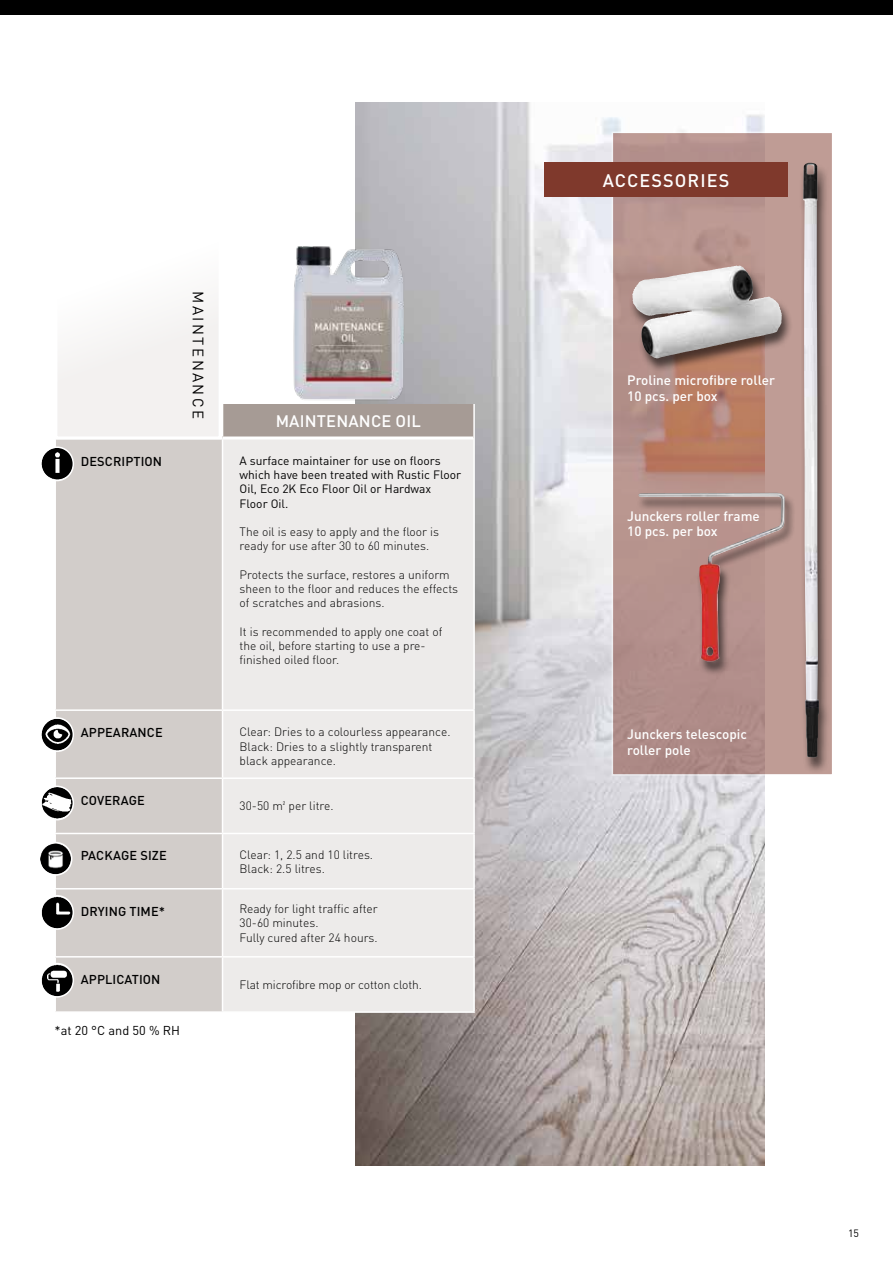
<style>
.page{position:relative;width:893px;height:1263px;background:#fff}
.page>*{position:absolute;margin:0;border:0;box-sizing:border-box;transform-origin:0 0}
.t1{font:500 18px "DIN Pro";letter-spacing:.06em;color:#fff}
.t2{font:500 16.5px "DIN Pro";letter-spacing:.01em;color:#fff}
.t3{font:15px "DIN Pro";letter-spacing:.16em;color:#000}
.t4{font:500 13.5px/15.8px "DIN Pro";color:#fff}
.t5{font:500 12.75px "DIN Pro";letter-spacing:.01em;color:#000}
.t6{font:12.75px "DIN Pro";color:#000}
.t7{font:300 12px/14.2px "DIN Pro";color:#000}
.t8{font:12px/14.2px "DIN Pro";color:#000}
.t9{font:10.5px "DIN Pro";color:#000}
</style>
<div class="page">
<img style="left:355px;top:102px;width:409px;height:1064px">
<img style="left:293px;top:242px;width:125px;height:162px">
<svg style="left:612px;top:132px;width:220px;height:644px;background:#b79188"></svg>
<div style="left:223px;top:404px;width:251px;height:34px;background:#a69b95"></div>
<div style="left:56px;top:441px;width:166px;height:570px;background:#d2cdca"></div>
<div style="left:223px;top:439px;width:250px;height:572px;background:#edebea"></div>
<hr style="left:54px;top:777px;width:169px;height:2px;background:#fff">
<hr style="left:223px;top:777px;width:252px;height:2px;background:#fff">
<hr style="left:54px;top:833px;width:169px;height:1px;background:#fff">
<hr style="left:223px;top:833px;width:252px;height:1px;background:#fff">
<hr style="left:54px;top:888px;width:169px;height:1px;background:#fff">
<hr style="left:223px;top:888px;width:252px;height:1px;background:#fff">
<hr style="left:54px;top:956px;width:169px;height:1px;background:#fff">
<hr style="left:223px;top:956px;width:252px;height:1px;background:#fff">
<hr style="left:223px;top:1011px;width:252px;height:2px;background:#fff">
<hr style="left:473px;top:438px;width:2px;height:271px;background:#fff">
<hr style="left:54px;top:709px;width:169px;height:2px;background:#fff">
<hr style="left:223px;top:709px;width:252px;height:2px;background:#fff">
<hr style="left:473px;top:711px;width:2px;height:66px;background:#fff">
<hr style="left:473px;top:779px;width:2px;height:54px;background:#fff">
<hr style="left:473px;top:834px;width:2px;height:54px;background:#fff">
<hr style="left:473px;top:889px;width:2px;height:67px;background:#fff">
<hr style="left:473px;top:957px;width:2px;height:54px;background:#fff">
<hr style="left:473px;top:404px;width:2px;height:34px;background:#fff">
<hr style="left:223px;top:436px;width:250px;height:3px;background:#fff">
<img style="left:43px;top:446px;width:31px;height:34px">
<div style="left:40px;top:446px;width:34px;height:35px;border:2px solid #fff;border-radius:50%"></div>
<img style="left:43px;top:717px;width:31px;height:34px">
<div style="left:40px;top:717px;width:34px;height:35px;border:2px solid #fff;border-radius:50%"></div>
<img style="left:43px;top:785px;width:31px;height:35px">
<div style="left:40px;top:785px;width:34px;height:35px;border:2px solid #fff;border-radius:50%"></div>
<img style="left:43px;top:895px;width:31px;height:34px">
<div style="left:40px;top:895px;width:34px;height:35px;border:2px solid #fff;border-radius:50%"></div>
<img style="left:43px;top:963px;width:31px;height:34px">
<div style="left:40px;top:963px;width:34px;height:35px;border:2px solid #fff;border-radius:50%"></div>
<svg style="left:56px;top:301px;width:167px;height:140px"></svg>
<div style="left:799px;top:163px;width:32px;height:611px;background:#000;opacity:.6"></div>
<img style="left:803px;top:163px;width:16px;height:596px">
<div style="left:636px;top:493px;width:159px;height:183px;background:#000;opacity:.6"></div>
<img style="left:638px;top:493px;width:147px;height:169px">
<div style="left:629px;top:267px;width:164px;height:106px;background:#000;opacity:.6"></div>
<img style="left:693px;top:266px;width:46px;height:6px">
<div style="left:0;top:0;width:893px;height:15px;background:#000"></div>
<div style="left:544px;top:163px;width:244px;height:34px;background:#7f392c"></div>
<img style="left:40px;top:843px;width:31px;height:31px;border-radius:15px">
<div style="left:39px;top:842px;width:33px;height:34px;border:2px solid #fff;border-radius:50%"></div>
<p class="t3" style="left:210px;top:291px;width:129px;rotate:90deg">MAINTENANCE</p>
<h2 class="t2" style="left:276px;top:408px;width:147px">MAINTENANCE OIL</h2>
<p class="t5" style="left:81px;top:451px;width:83px">DESCRIPTION</p>
<p class="t8" style="left:240px;top:453px;width:223px">A surface maintainer for use on floors which have been treated with Rustic Floor<br>Oil, Eco 2K Eco Floor Oil or Hardwax<br>Floor Oil.</p>
<p class="t7" style="left:240px;top:524px;width:201px">The oil is easy to apply and the floor is ready for use after 30 to 60 minutes.</p>
<p class="t7" style="left:240px;top:567px;width:220px">Protects the surface, restores a uniform sheen to the floor and reduces the effects of scratches and abrasions.</p>
<p class="t7" style="left:240px;top:624px;width:204px">It is recommended to apply one coat of the oil, before starting to use a pre&shy;finished oiled floor.</p>
<p class="t5" style="left:81px;top:722px;width:84px">APPEARANCE</p>
<p class="t7" style="left:240px;top:724px;width:212px">Clear: Dries to a colourless appearance.<br>Black: Dries to a slightly transparent black appearance.</p>
<p class="t5" style="left:81px;top:790px;width:66px">COVERAGE</p>
<p class="t7" style="left:240px;top:798px;width:96px">30-50 m² per litre.</p>
<p class="t5" style="left:81px;top:846px;width:88px">PACKAGE SIZE</p>
<p class="t7" style="left:240px;top:846px;width:135px">Clear: 1, 2.5 and 10 litres.<br>Black: 2.5 litres.</p>
<p class="t5" style="left:81px;top:901px;width:86px">DRYING TIME*</p>
<p class="t7" style="left:240px;top:901px;width:140px">Ready for light traffic after<br>30-60 minutes.<br>Fully cured after 24 hours.</p>
<p class="t5" style="left:81px;top:969px;width:81px">APPLICATION</p>
<p class="t7" style="left:240px;top:977px;width:184px">Flat microfibre mop or cotton cloth.</p>
<p class="t6" style="left:54px;top:1020px;width:127px">*at 20 °C and 50 % RH</p>
<h1 class="t1" style="left:603px;top:166px;width:128px">ACCESSORIES</h1>
<p class="t4" style="left:627px;top:372px;width:149px">Proline microfibre roller<br>10 pcs. per box</p>
<p class="t4" style="left:627px;top:507px;width:134px">Junckers roller frame<br>10 pcs. per box</p>
<p class="t4" style="left:627px;top:726px;width:121px">Junckers telescopic roller pole</p>
<p class="t9" style="left:848px;top:1225px;width:12px">15</p>
</div>
